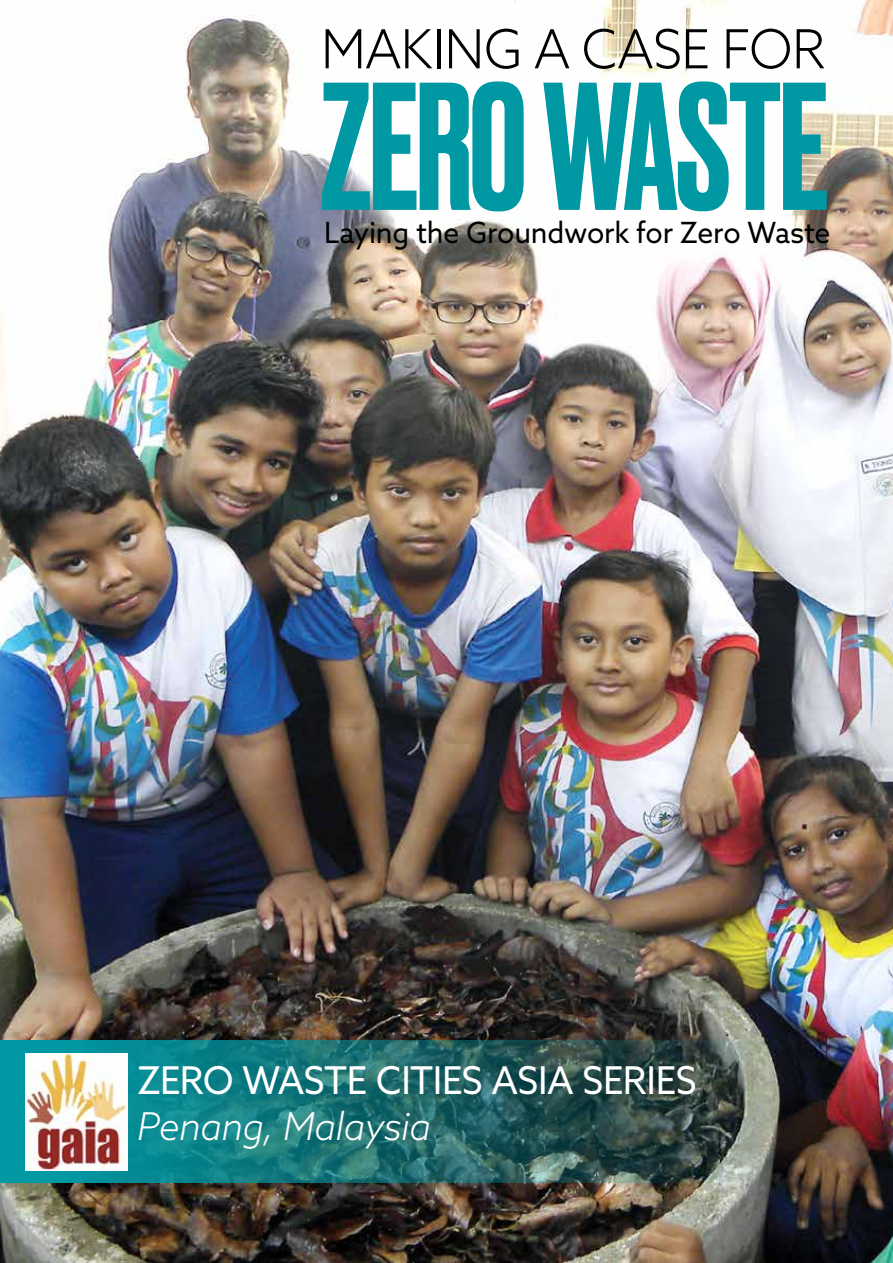
<style>
.page{position:relative;width:893px;height:1263px;background:#fff}
.page>*{position:absolute;margin:0;border:0;box-sizing:border-box;transform-origin:0 0}
.t1{font:500 171px "Druk";letter-spacing:-.01em;color:#0098a3}
.t2{font:300 54px "Azo Sans";letter-spacing:-.01em;color:#000101}
.t3{font:38.4px "Azo Sans";letter-spacing:-.015em;color:#fff}
.t4{font:italic 300 38.4px "Azo Sans";letter-spacing:-.015em;color:#fff}
.t5{font:29.25px "Azo Sans";letter-spacing:-.01em;color:#000101}
</style>
<div class="page">
<img style="left:0;top:0;width:893px;height:1263px">
<img style="left:0;top:1040px;width:893px;height:142px">
<img style="left:25px;top:1053px;width:102px;height:117px">
<h2 class="t2" style="left:321px;top:14px;width:506px">MAKING A CASE FOR</h2>
<h1 class="t1" style="left:321px;top:30px;width:509px">ZERO WASTE</h1>
<p class="t5" style="left:324px;top:214px;width:508px">Laying the Groundwork for Zero Waste</p>
<h3 class="t3" style="left:137px;top:1055px;width:561px">ZERO WASTE CITIES ASIA SERIES</h3>
<h3 class="t4" style="left:137px;top:1102px;width:295px">Penang, Malaysia</h3>
</div>
